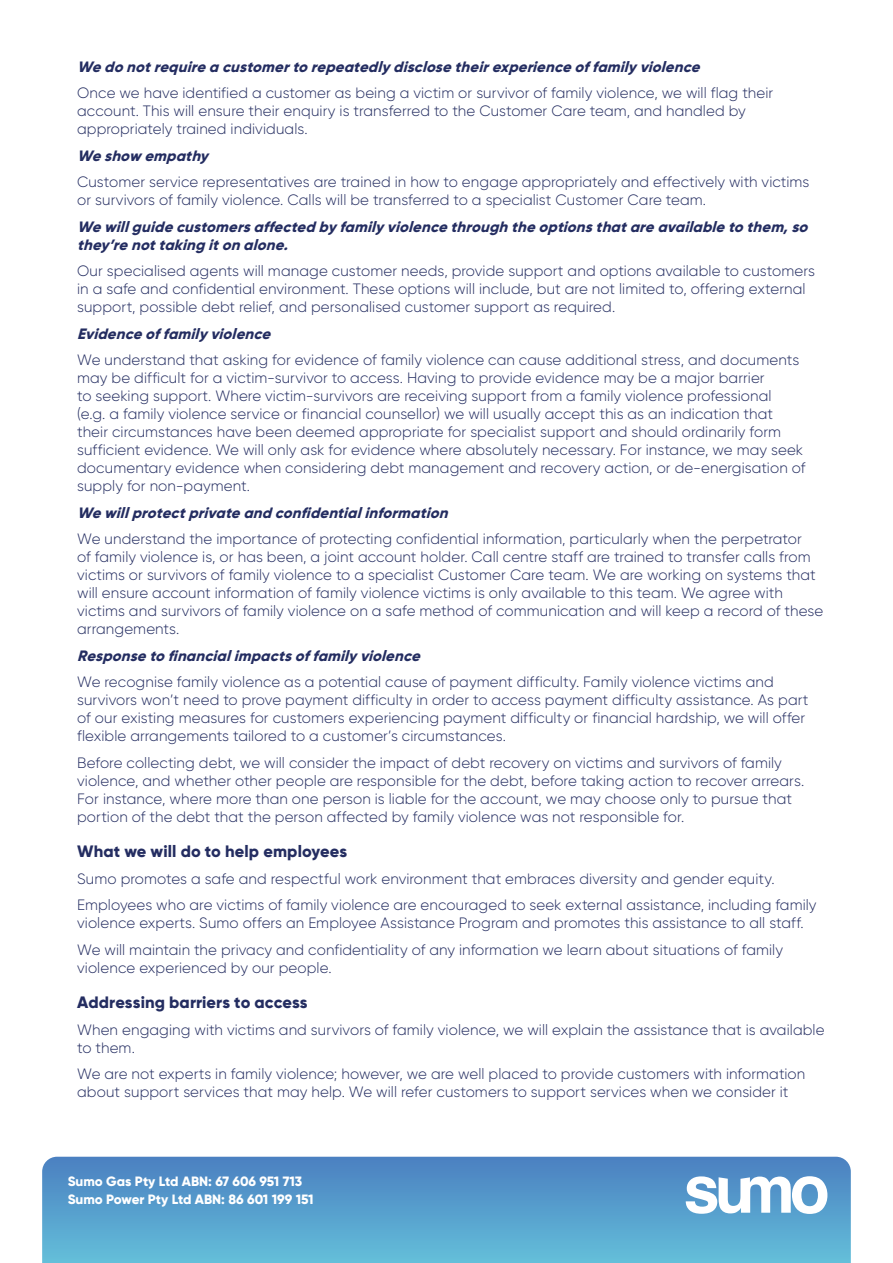
<style>
.page{position:relative;width:893px;height:1263px;background:#fff}
.page>*{position:absolute;margin:0;border:0;box-sizing:border-box;transform-origin:0 0}
.t1{font:800 16.5px "Gilroy";letter-spacing:.005em;color:#242d61}
.t2{font:300 15px/18px "Gilroy";letter-spacing:.005em;color:#242d61}
.t3{font:italic 800 15px/18px "Gilroy";color:#242d61}
.t4{font:800 13.5px/18px "Gilroy";color:#fff}
</style>
<div class="page">
<svg style="left:42px;top:1157px;width:809px;height:106px;background:#579fcd"></svg>
<svg style="left:686px;top:1176px;width:141px;height:38px"></svg>
<p class="t3" style="left:77px;top:57px;width:629px">Wedonotrequirea customertorepeatedlydisclosetheirexperienceoffamilyviolence</p>
<p class="t2" style="left:77px;top:84px;width:698px">Once we have identified a customer as being a victim or survivor of family violence, we will flag their account. This will ensure their enquiry is transferred to the Customer Care team, and handled by appropriately trained individuals.</p>
<p class="t3" style="left:77px;top:146px;width:137px">Weshow empathy</p>
<p class="t2" style="left:77px;top:173px;width:734px">Customer service representatives are trained in how to engage appropriately and effectively with victims or survivors of family violence. Calls will be transferred to a specialist Customer Care team.</p>
<p class="t3" style="left:77px;top:217px;width:737px">Wewillguidecustomersaffected byfamilyviolencethroughtheoptionsthatareavailabletothem,so they’renottaking itonalone.</p>
<p class="t2" style="left:77px;top:262px;width:739px">Our specialised agents will manage customer needs, provide support and options available to customers in a safe and confidential environment. These options will include, but are not limited to, offering external support, possible debt relief, and personalised customer support as required.</p>
<p class="t3" style="left:77px;top:324px;width:200px">Evidenceoffamilyviolence</p>
<p class="t2" style="left:77px;top:351px;width:730px">We understand that asking for evidence of family violence can cause additional stress, and documents may be difficult for a victim-survivor to access. Having to provide evidence may be a major barrier<br>to seeking support. Where victim-survivors are receiving support from a family violence professional<br>(e.g. a family violence service or financial counsellor) we will usually accept this as an indication that their circumstances have been deemed appropriate for specialist support and should ordinarily form sufficient evidence. We will only ask for evidence where absolutely necessary. For instance, we may seek documentary evidence when considering debt management and recovery action, or de-energisation of supply for non-payment.</p>
<p class="t3" style="left:77px;top:503px;width:377px">Wewillprotectprivateand confidentialinformation</p>
<p class="t2" style="left:77px;top:530px;width:748px">We understand the importance of protecting confidential information, particularly when the perpetrator<br>of family violence is, or has been, a joint account holder. Call centre staff are trained to transfer calls from victims or survivors of family violence to a specialist Customer Care team. We are working on systems that will ensure account information of family violence victims is only available to this team. We agree with victims and survivors of family violence on a safe method of communication and will keep a record of these arrangements.</p>
<p class="t3" style="left:77px;top:646px;width:349px">Responsetofinancialimpactsoffamilyviolence</p>
<p class="t2" style="left:77px;top:673px;width:733px">We recognise family violence as a potential cause of payment difficulty. Family violence victims and survivors won’t need to prove payment difficulty in order to access payment difficulty assistance. As part of our existing measures for customers experiencing payment difficulty or financial hardship, we will offer flexible arrangements tailored to a customer’s circumstances.</p>
<p class="t2" style="left:77px;top:753px;width:728px">Before collecting debt, we will consider the impact of debt recovery on victims and survivors of family violence, and whether other people are responsible for the debt, before taking action to recover arrears.<br>For instance, where more than one person is liable for the account, we may choose only to pursue that portion of the debt that the person affected by family violence was not responsible for.</p>
<p class="t1" style="left:77px;top:841px;width:271px">What we will do to help employees</p>
<p class="t2" style="left:77px;top:865px;width:741px;line-height:26.5px">Sumo promotes a safe and respectful work environment that embraces diversity and gender equity.<br>Employees who are victims of family violence are encouraged to seek external assistance, including family</p>
<p class="t2" style="left:77px;top:909px;width:728px;line-height:26.5px">violence experts. Sumo offers an Employee Assistance Program and promotes this assistance to all staff.<br>We will maintain the privacy and confidentiality of any information we learn about situations of family</p>
<p class="t2" style="left:77px;top:958px;width:256px">violence experienced by our people.</p>
<p class="t1" style="left:77px;top:992px;width:232px">Addressing barriers to access</p>
<p class="t2" style="left:77px;top:1020px;width:749px">When engaging with victims and survivors of family violence, we will explain the assistance that is available to them.</p>
<p class="t2" style="left:77px;top:1065px;width:730px">We are not experts in family violence; however, we are well placed to provide customers with information about support services that may help. We will refer customers to support services when we consider it</p>
<p class="t4" style="left:68px;top:1173px;width:248px">Sumo Gas Pty Ltd ABN: 67 606 951 713<br>Sumo Power Pty Ltd ABN: 86 601 199 151</p>
</div>
